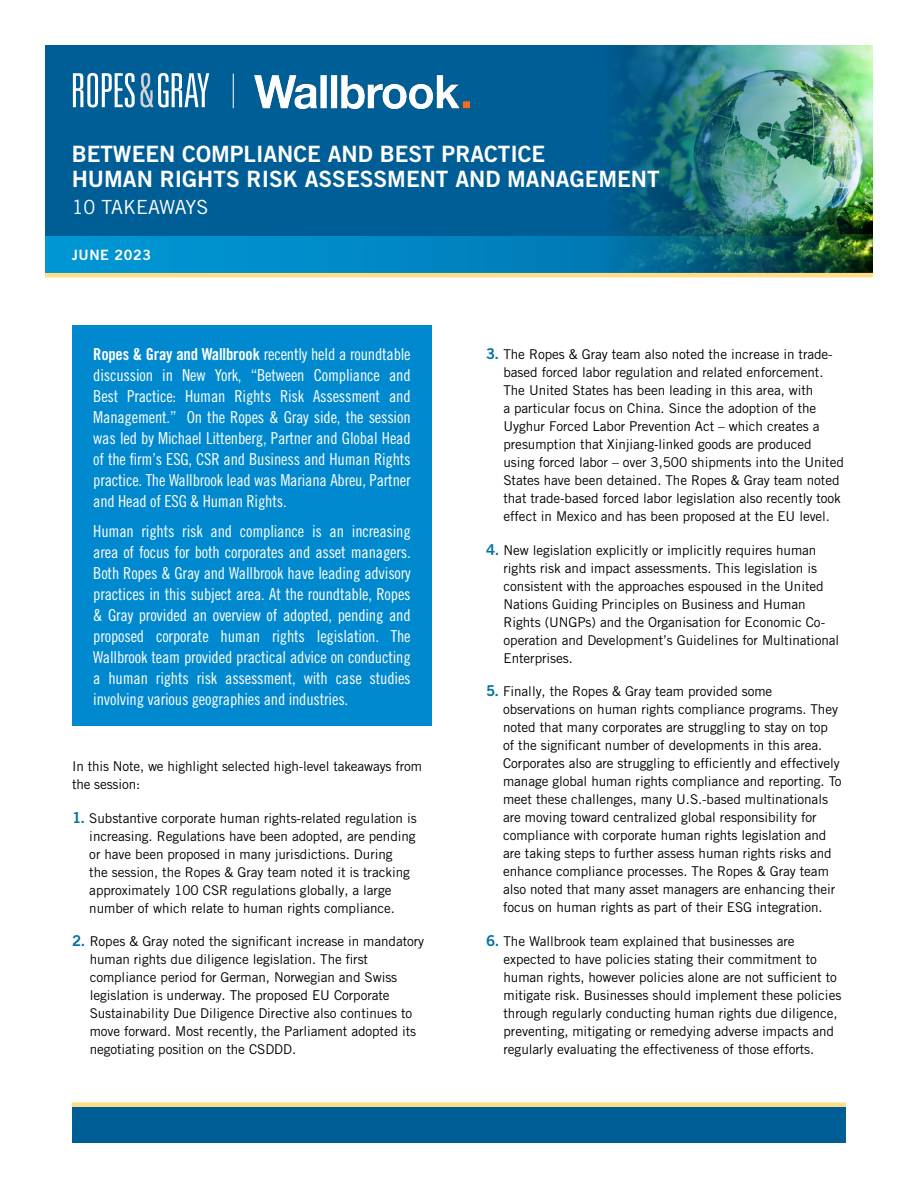
<style>
.page{position:relative;width:918px;height:1188px;background:#fff}
.page>*{position:absolute;margin:0;border:0;box-sizing:border-box;transform-origin:0 0}
.t1{font:22.5px/25.5px "Trade Gothic LT Pro Bd 2";color:#fff}
.t2{font:19.5px "Trade Gothic LT Pro";color:#fff}
.t3{font:16.5px/21px "Trade Gothic LT Pro Cn 18";letter-spacing:-.01em;color:#fff;text-align:justify}
.t4{font:14.25px "Trade Gothic LT Pro Bd 2";letter-spacing:.04em;color:#fff}
.t5{font:13.5px/18px "Trade Gothic LT Pro";letter-spacing:-.005em;color:#000}
.s1{font-family:"Trade Gothic LT Pro Bd Cn 20"}
.s2{font-family:"Trade Gothic LT Pro Bd 2";font-size:15px;color:#0173a7}
</style>
<div class="page">
<div style="left:72px;top:1107px;width:774px;height:36px;background:#005e96"></div>
<div style="left:72px;top:1102px;width:774px;height:5px;background:#ffde86"></div>
<div style="left:45px;top:45px;width:828px;height:230px;background:#005e96"></div>
<img style="left:619px;top:45px;width:254px;height:191px">
<div style="left:72px;top:326px;width:360px;height:400px;background:#0089cf"></div>
<hr style="left:45px;top:273px;width:828px;height:4px;background:#ffde86">
<svg style="left:73px;top:73px;width:136px;height:34px"></svg>
<img style="left:255px;top:75px;width:215px;height:33px">
<svg style="left:45px;top:236px;width:828px;height:37px;background:#057ca7"></svg>
<hr style="left:233px;top:74px;width:1px;height:34px;background:#fff">
<h1 class="t1" style="left:72px;top:141px;width:590px">BETWEEN COMPLIANCE AND BEST PRACTICE<br>HUMAN RIGHTS RISK ASSESSMENT AND MANAGEMENT</h1>
<h2 class="t2" style="left:72px;top:196px;width:138px">10 TAKEAWAYS</h2>
<p class="t4" style="left:72px;top:246px;width:81px">JUNE 2023</p>
<p class="t3" style="left:93px;top:343px;width:319px"><span class="s1">Ropes &amp; Gray and Wallbrook</span> recently held a roundtable discussion in New York, “Between Compliance and Best Practice: Human Rights Risk Assessment and Management.” On the Ropes &amp; Gray side, the session was led by Michael Littenberg, Partner and Global Head of the firm’s ESG, CSR and Business and Human Rights practice. The Wallbrook lead was Mariana Abreu, Partner and Head of ESG &amp; Human Rights.</p>
<p class="t3" style="left:93px;top:520px;width:319px">Human rights risk and compliance is an increasing area of focus for both corporates and asset managers.<br>Both Ropes &amp; Gray and Wallbrook have leading advisory practices in this subject area. At the roundtable, Ropes &amp; Gray provided an overview of adopted, pending and proposed corporate human rights legislation. The Wallbrook team provided practical advice on conducting a human rights risk assessment, with case studies involving various geographies and industries.</p>
<p class="t5" style="left:72px;top:757px;width:351px">In this Note, we highlight selected high-level takeaways from the session:</p>
<p class="t5" style="left:89px;top:809px;width:329px;text-indent:-17px"><span class="s2">1.</span> Substantive corporate human rights-related regulation is increasing. Regulations have been adopted, are pending or have been proposed in many jurisdictions. During<br>the session, the Ropes &amp; Gray team noted it is tracking approximately 100 CSR regulations globally, a large number of which relate to human rights compliance.</p>
<p class="t5" style="left:90px;top:932px;width:336px;text-indent:-18px"><span class="s2">2.</span> Ropes &amp; Gray noted the significant increase in mandatory human rights due diligence legislation. The first compliance period for German, Norwegian and Swiss legislation is underway. The proposed EU Corporate Sustainability Due Diligence Directive also continues to move forward. Most recently, the Parliament adopted its negotiating position on the CSDDD.</p>
<p class="t5" style="left:503px;top:345px;width:342px;text-indent:-17px"><span class="s2">3.</span> The Ropes &amp; Gray team also noted the increase in trade&shy;based forced labor regulation and related enforcement.<br>The United States has been leading in this area, with<br>a particular focus on China. Since the adoption of the Uyghur Forced Labor Prevention Act – which creates a presumption that Xinjiang-linked goods are produced using forced labor – over 3,500 shipments into the United States have been detained. The Ropes &amp; Gray team noted that trade-based forced labor legislation also recently took effect in Mexico and has been proposed at the EU level.</p>
<p class="t5" style="left:504px;top:541px;width:337px;text-indent:-18px"><span class="s2">4.</span> New legislation explicitly or implicitly requires human rights risk and impact assessments. This legislation is consistent with the approaches espoused in the United Nations Guiding Principles on Business and Human Rights (UNGPs) and the Organisation for Economic Co&shy;operation and Development’s Guidelines for Multinational Enterprises.</p>
<p class="t5" style="left:503px;top:682px;width:340px;text-indent:-17px"><span class="s2">5.</span> Finally, the Ropes &amp; Gray team provided some observations on human rights compliance programs. They noted that many corporates are struggling to stay on top of the significant number of developments in this area.<br>Corporates also are struggling to efficiently and effectively manage global human rights compliance and reporting. To meet these challenges, many U.S.-based multinationals are moving toward centralized global responsibility for compliance with corporate human rights legislation and are taking steps to further assess human rights risks and enhance compliance processes. The Ropes &amp; Gray team also noted that many asset managers are enhancing their focus on human rights as part of their ESG integration.</p>
<p class="t5" style="left:504px;top:932px;width:339px;text-indent:-18px"><span class="s2">6.</span> The Wallbrook team explained that businesses are expected to have policies stating their commitment to human rights, however policies alone are not sufficient to mitigate risk. Businesses should implement these policies through regularly conducting human rights due diligence, preventing, mitigating or remedying adverse impacts and regularly evaluating the effectiveness of those efforts.</p>
</div>
